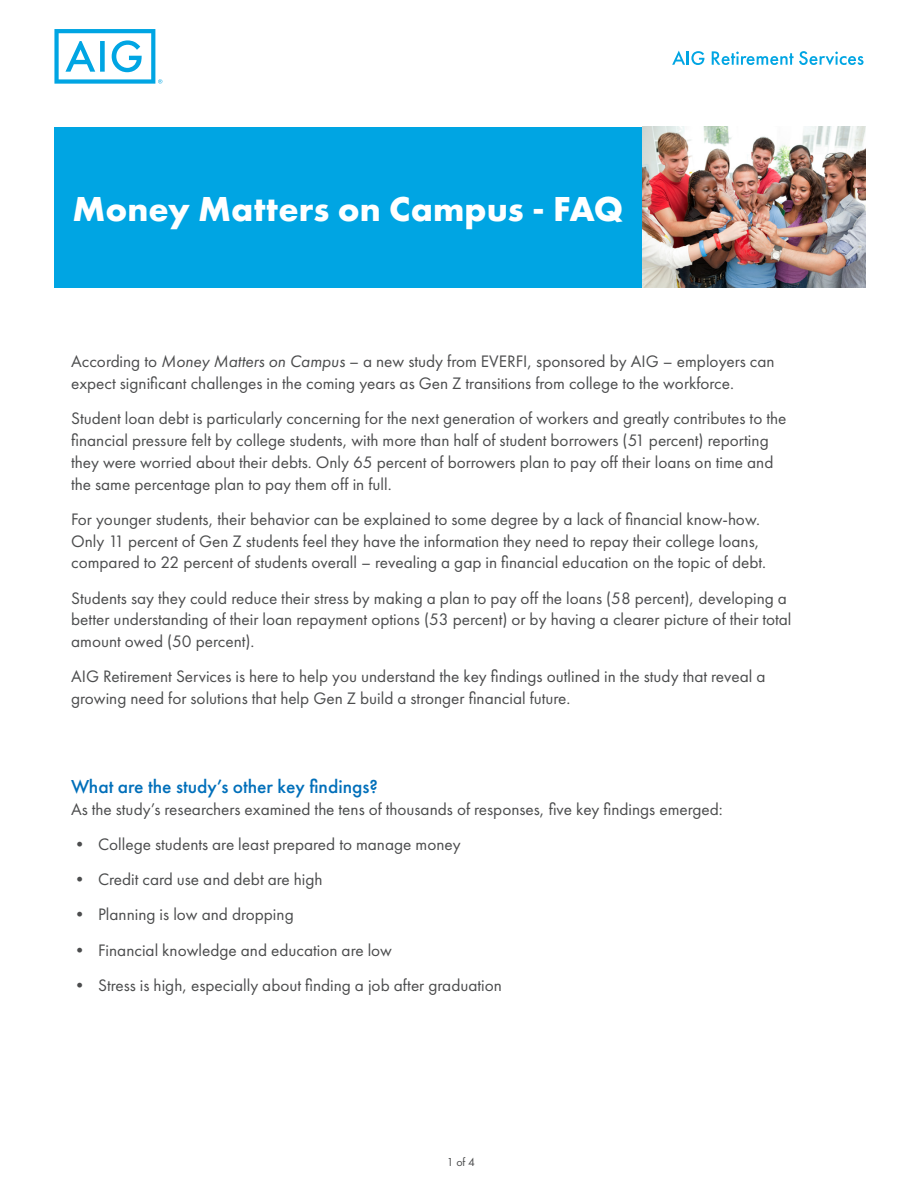
<style>
.page{position:relative;width:918px;height:1188px;background:#fff}
.page>*{position:absolute;margin:0;border:0;box-sizing:border-box;transform-origin:0 0}
.FPT_Headline_White{font:700 36px "Futura PT";color:#fff}
.FPT_Small_subhead_13{font:500 19.5px "Futura PT";color:#006fba}
.FPT_Body_Gray_11_14{font:17.25px/21.8px "Futura PT";color:#4b4c4d}
.Page_numbers_FPT_8_1{font:12px "Futura PT";color:#4b4c4d}
.s1{font-style:italic}
</style>
<div class="page">
<div style="left:54px;top:127px;width:590px;height:160px;background:#00a5e3"></div>
<svg style="left:672px;top:51px;width:32px;height:14px"></svg>
<svg style="left:712px;top:51px;width:152px;height:14px"></svg>
<svg style="left:54px;top:29px;width:108px;height:55px"></svg>
<img style="left:643px;top:127px;width:222px;height:160px">
<p class="FPT_Headline_White" style="left:73px;top:186px;width:552px">Money Matters on Campus - FAQ</p>
<p class="FPT_Body_Gray_11_14" style="left:71px;top:351px;width:705px">According to <span class="s1">Money Matters on Campus</span> – a new study from EVERFI, sponsored by AIG – employers can expect significant challenges in the coming years as Gen Z transitions from college to the workforce.</p>
<p class="FPT_Body_Gray_11_14" style="left:71px;top:408px;width:717px">Student loan debt is particularly concerning for the next generation of workers and greatly contributes to the financial pressure felt by college students, with more than half of student borrowers (51 percent) reporting they were worried about their debts. Only 65 percent of borrowers plan to pay off their loans on time and the same percentage plan to pay them off in full.</p>
<p class="FPT_Body_Gray_11_14" style="left:71px;top:508px;width:697px">For younger students, their behavior can be explained to some degree by a lack of financial know-how.<br>Only 11 percent of Gen Z students feel they have the information they need to repay their college loans, compared to 22 percent of students overall – revealing a gap in financial education on the topic of debt.</p>
<p class="FPT_Body_Gray_11_14" style="left:71px;top:587px;width:722px">Students say they could reduce their stress by making a plan to pay off the loans (58 percent), developing a better understanding of their loan repayment options (53 percent) or by having a clearer picture of their total amount owed (50 percent).</p>
<p class="FPT_Body_Gray_11_14" style="left:71px;top:666px;width:696px">AIG Retirement Services is here to help you understand the key findings outlined in the study that reveal a growing need for solutions that help Gen Z build a stronger financial future.</p>
<p class="FPT_Small_subhead_13" style="left:71px;top:775px;width:308px">What are the study’s other key findings?</p>
<p class="FPT_Body_Gray_11_14" style="left:71px;top:798px;width:653px">As the study’s researchers examined the tens of thousands of responses, five key findings emerged:</p>
<p class="FPT_Body_Gray_11_14" style="left:71px;top:833px;width:391px">• College students are least prepared to manage money</p>
<p class="FPT_Body_Gray_11_14" style="left:71px;top:868px;width:253px">• Credit card use and debt are high</p>
<p class="FPT_Body_Gray_11_14" style="left:71px;top:904px;width:224px">• Planning is low and dropping</p>
<p class="FPT_Body_Gray_11_14" style="left:71px;top:939px;width:322px">• Financial knowledge and education are low</p>
<p class="FPT_Body_Gray_11_14" style="left:71px;top:974px;width:432px">• Stress is high, especially about finding a job after graduation</p>
<p class="Page_numbers_FPT_8_1" style="left:447px;top:1154px;width:30px">1 of 4</p>
</div>
